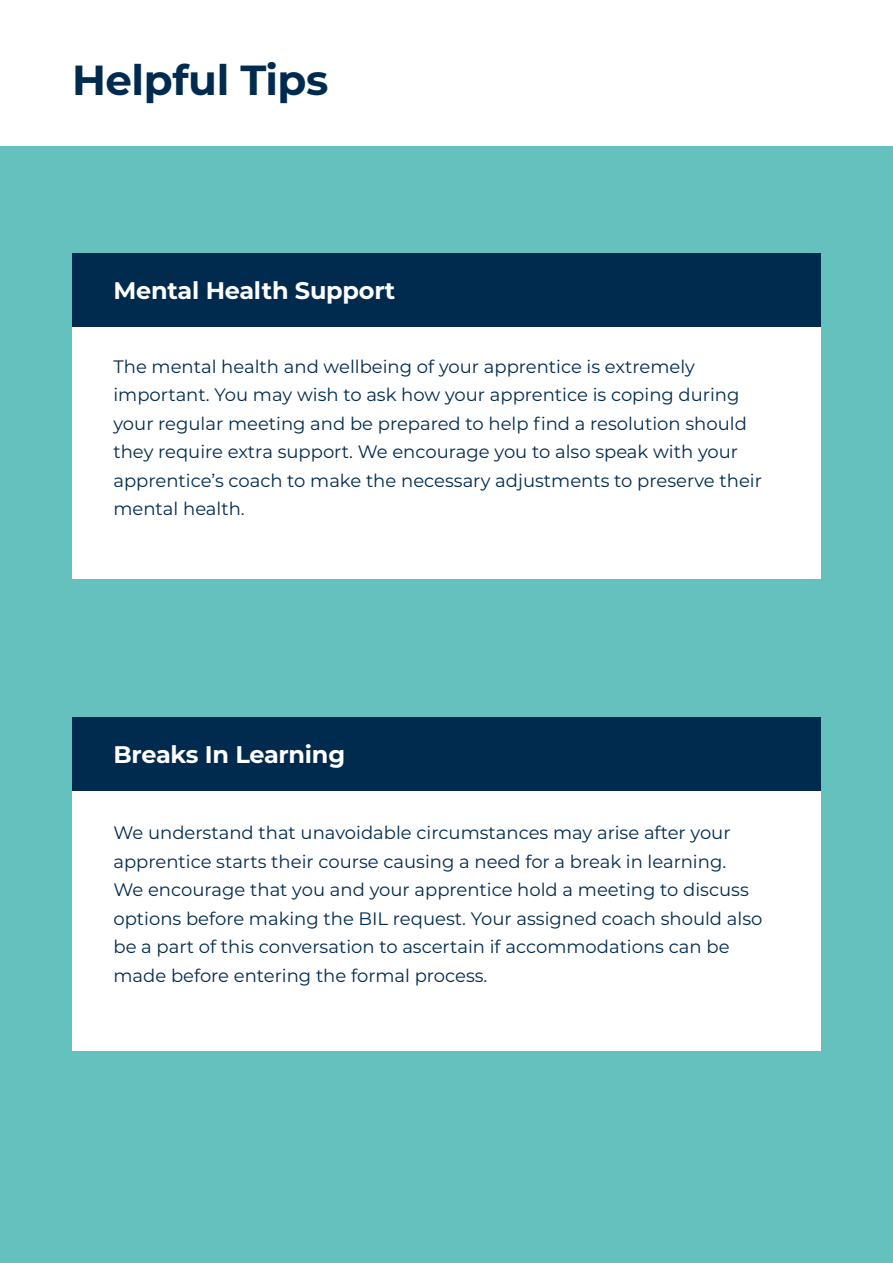
<style>
.page{position:relative;width:893px;height:1263px;background:#fff}
.page>*{position:absolute;margin:0;border:0;box-sizing:border-box;transform-origin:0 0}
.t1{font:700 42px "Montserrat";letter-spacing:-.01em;color:#002b4f}
.t2{font:700 24px "Montserrat";letter-spacing:-.01em;color:#fff}
.t3{font:18px/28.5px "Montserrat";color:#002b4f}
</style>
<div class="page">
<div style="left:0;top:147px;width:893px;height:1116px;background:#65c1be"></div>
<div style="left:72px;top:253px;width:749px;height:325px;background:#fff"></div>
<div style="left:72px;top:717px;width:749px;height:333px;background:#fff"></div>
<div style="left:72px;top:253px;width:749px;height:74px;background:#002b4f"></div>
<div style="left:72px;top:717px;width:749px;height:74px;background:#002b4f"></div>
<p class="t1" style="left:72px;top:49px;width:258px">Helpful Tips</p>
<p class="t2" style="left:113px;top:274px;width:283px">Mental Health Support</p>
<p class="t3" style="left:113px;top:351px;width:650px">The mental health and wellbeing of your apprentice is extremely important. You may wish to ask how your apprentice is coping during your regular meeting and be prepared to help find a resolution should they require extra support. We encourage you to also speak with your apprentice’s coach to make the necessary adjustments to preserve their mental health.</p>
<p class="t2" style="left:113px;top:737px;width:233px">Breaks In Learning</p>
<p class="t3" style="left:113px;top:818px;width:650px">We understand that unavoidable circumstances may arise after your apprentice starts their course causing a need for a break in learning.<br>We encourage that you and your apprentice hold a meeting to discuss options before making the BIL request. Your assigned coach should also be a part of this conversation to ascertain if accommodations can be made before entering the formal process.</p>
</div>
